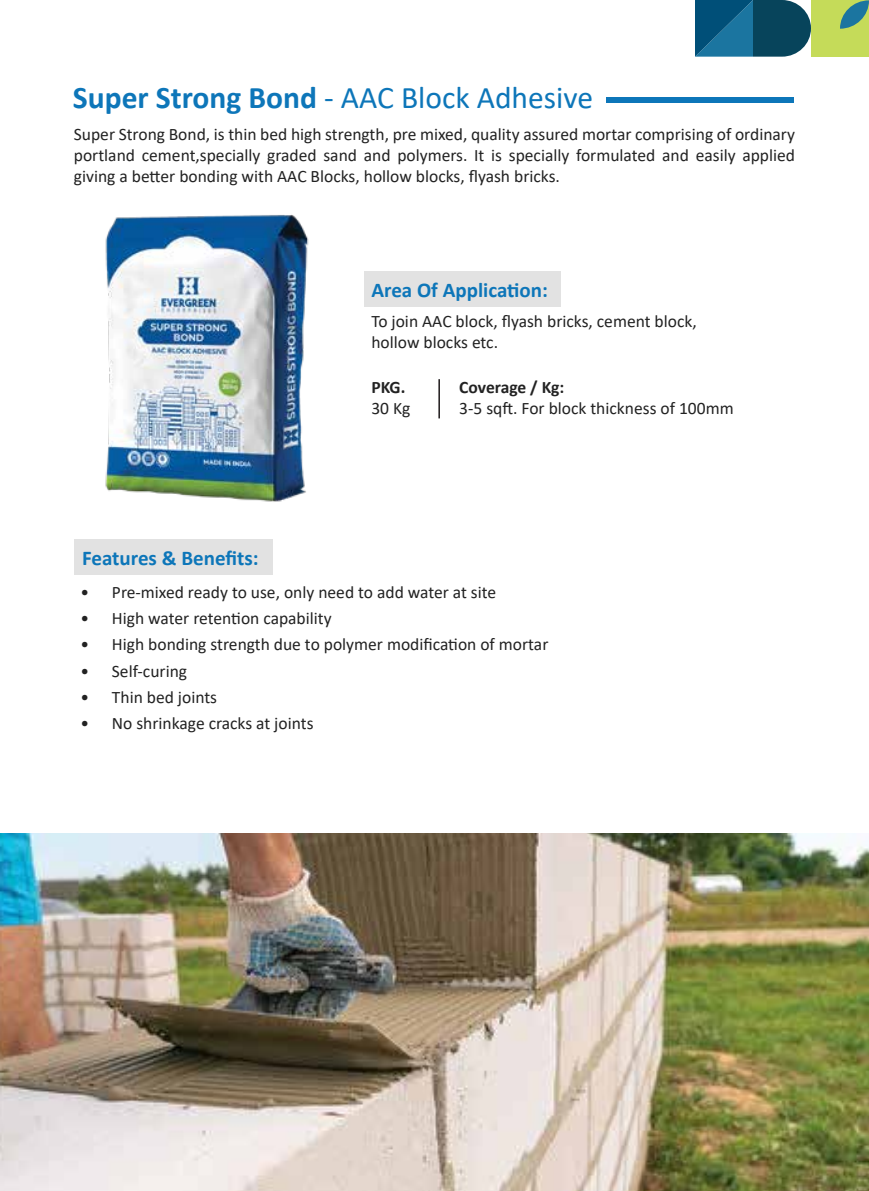
<style>
.page{position:relative;width:869px;height:1191px;background:#fff}
.page>*{position:absolute;margin:0;border:0;box-sizing:border-box;transform-origin:0 0}
.t1{font:31.5px "Calibri";color:#0d76b9}
.t2{font:700 21px "Calibri";color:#0d76b9}
.t3{font:17.5px/21px "Calibri";color:#222;text-align:justify}
.t4{font:700 17.5px "Calibri";color:#222}
.s1{font-weight:700}
</style>
<div class="page">
<div style="left:810px;top:0;width:58px;height:57px;background:#c5db59"></div>
<svg style="left:695px;top:0;width:115px;height:57px"></svg>
<svg style="left:840px;top:0;width:28px;height:29px"></svg>
<img style="left:105px;top:214px;width:265px;height:288px">
<div style="left:606px;top:97px;width:187px;height:6px;background:#0d76b9"></div>
<img style="left:0;top:833px;width:868px;height:358px">
<div style="left:74px;top:539px;width:199px;height:36px;background:#e2e2e2"></div>
<div style="left:364px;top:271px;width:196px;height:35px;background:#e2e2e2"></div>
<hr style="left:438px;top:379px;width:2px;height:39px;background:#231f20">
<h1 class="t1" style="left:73px;top:76px;width:521px"><span class="s1">Super Strong Bond</span> - AAC Block Adhesive</h1>
<p class="t3" style="left:74px;top:123px;width:722px">Super Strong Bond, is thin bed high strength, pre mixed, quality assured mortar comprising of ordinary portland cement,specially graded sand and polymers. It is specially formulated and easily applied giving a better bonding with AAC Blocks, hollow blocks, flyash bricks.</p>
<p class="t2" style="left:371px;top:275px;width:178px">Area Of Application:</p>
<p class="t3" style="left:371px;top:311px;width:327px">To join AAC block, flyash bricks, cement block, hollow blocks etc.</p>
<p class="t2" style="left:82px;top:543px;width:178px">Features &amp; Benefits:</p>
<p class="t4" style="left:371px;top:375px;width:36px">PKG.</p>
<p class="t3" style="left:371px;top:398px;width:41px">30 Kg</p>
<p class="t4" style="left:459px;top:375px;width:107px">Coverage / Kg:</p>
<p class="t3" style="left:459px;top:398px;width:276px">3-5 sqft. For block thickness of 100mm</p>
<p class="t3" style="left:80px;top:581px;width:417px">• Pre-mixed ready to use, only need to add water at site</p>
<p class="t3" style="left:80px;top:607px;width:253px">• High water retention capability</p>
<p class="t3" style="left:80px;top:633px;width:469px">• High bonding strength due to polymer modification of mortar</p>
<p class="t3" style="left:80px;top:660px;width:108px">• Self-curing</p>
<p class="t3" style="left:80px;top:686px;width:138px">• Thin bed joints</p>
<p class="t3" style="left:80px;top:712px;width:234px">• No shrinkage cracks at joints</p>
</div>
